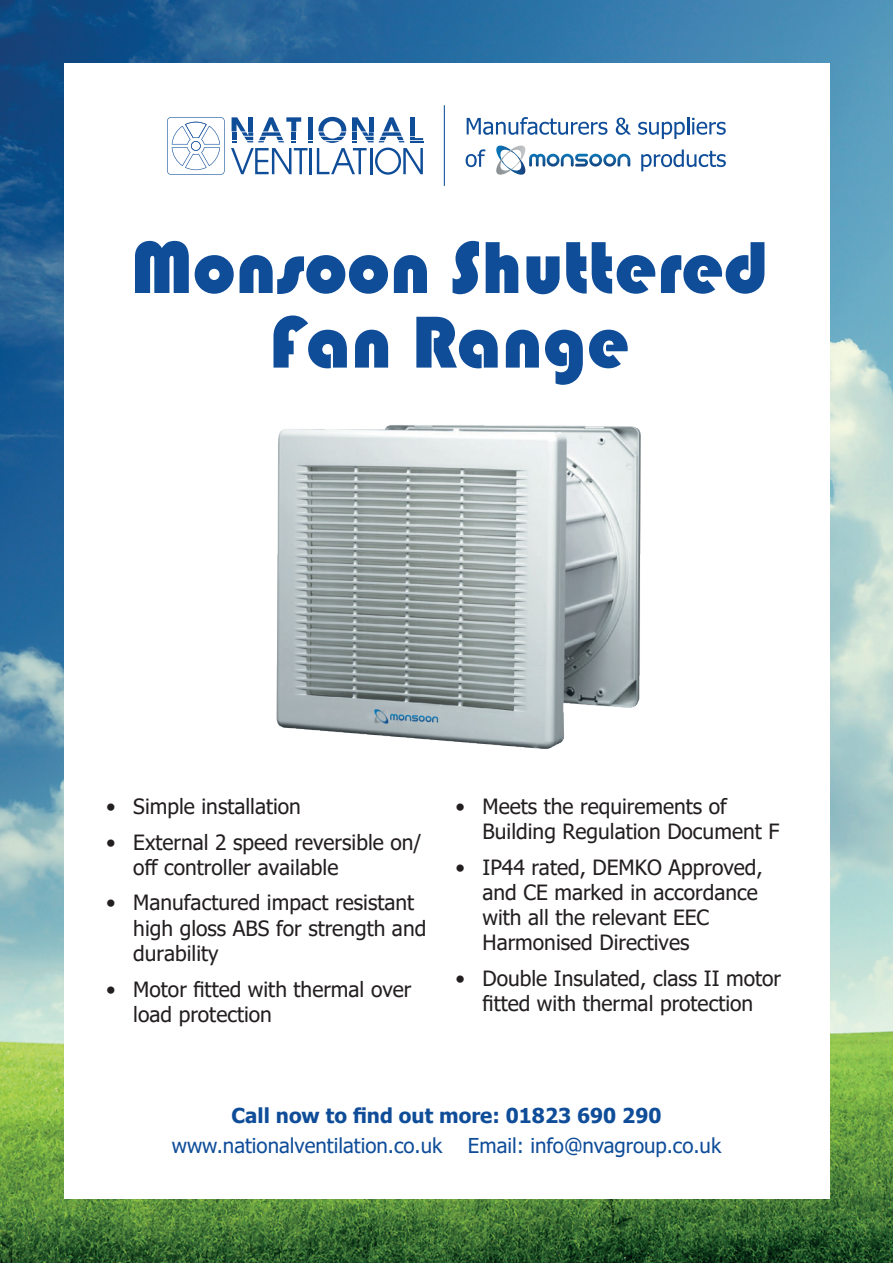
<style>
.page{position:relative;width:893px;height:1263px;background:#fff}
.page>*{position:absolute;margin:0;border:0;box-sizing:border-box;transform-origin:0 0}
.t1{font:76.2px/74.6px "Bauhaus 93";color:#0f4d99;text-align:center}
.t2{font:21px/25.2px "Tahoma";color:#231f20}
.t3{font:20.55px "Tahoma";color:#0f4d99}
.t4{font:700 20.55px "Tahoma";color:#0f4d99}
</style>
<div class="page">
<img style="left:0;top:0;width:893px;height:1263px">
<div style="left:64px;top:63px;width:765px;height:1135px;background:#fff"></div>
<svg style="left:231px;top:117px;width:192px;height:58px"></svg>
<svg style="left:167px;top:117px;width:58px;height:58px"></svg>
<svg style="left:496px;top:146px;width:134px;height:29px"></svg>
<svg style="left:467px;top:117px;width:140px;height:18px"></svg>
<svg style="left:616px;top:118px;width:15px;height:17px"></svg>
<svg style="left:638px;top:117px;width:88px;height:22px"></svg>
<svg style="left:466px;top:149px;width:19px;height:18px"></svg>
<svg style="left:641px;top:149px;width:85px;height:22px"></svg>
<hr style="left:444px;top:105px;width:1px;height:81px;background:#0c4f99">
<img style="left:276px;top:425px;width:365px;height:324px">
<h1 class="t1" style="left:131px;top:231px;width:638px">Monsoon Shuttered<br>Fan Range</h1>
<p class="t2" style="left:106px;top:795px;width:196px">• Simple installation</p>
<p class="t2" style="left:133px;top:830px;width:290px;text-indent:-27px">• External 2 speed reversible on/ off controller available</p>
<p class="t2" style="left:133px;top:891px;width:294px;text-indent:-27px">• Manufactured impact resistant high gloss ABS for strength and durability</p>
<p class="t2" style="left:133px;top:977px;width:280px;text-indent:-27px">• Motor fitted with thermal over load protection</p>
<p class="t2" style="left:482px;top:795px;width:298px;text-indent:-27px">• Meets the requirements of<br>Building Regulation Document F</p>
<p class="t2" style="left:482px;top:856px;width:282px;text-indent:-27px">• IP44 rated, DEMKO Approved, and CE marked in accordance with all the relevant EEC<br>Harmonised Directives</p>
<p class="t2" style="left:455px;top:967px;width:327px;text-align:center">• Double Insulated, class II motor fitted with thermal protection</p>
<p class="t4" style="left:232px;top:1101px;width:431px">Call now to find out more: 01823 690 290</p>
<p class="t3" style="left:172px;top:1131px;width:551px">www.nationalventilation.co.uk Email: info@nvagroup.co.uk</p>
</div>
